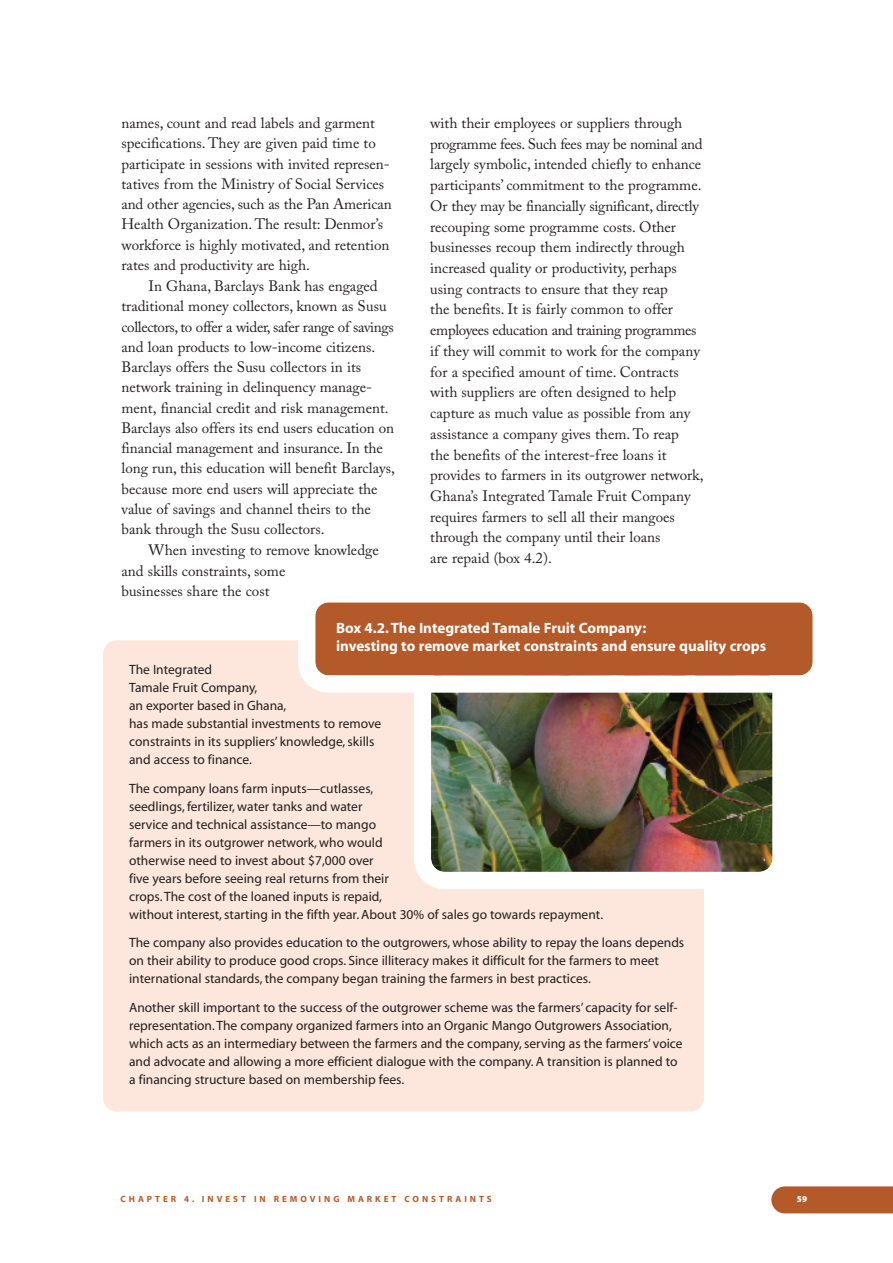
<style>
.page{position:relative;width:893px;height:1263px;background:#fff}
.page>*{position:absolute;margin:0;border:0;box-sizing:border-box;transform-origin:0 0}
.t1{font:15px/20.2px "Adobe Caslon Pro";color:#231f20}
.t2{font:700 15px/18px "Myriad";color:#fff}
.t3{font:13.5px/18px "Myriad MM 406 600";color:#231f20}
.t4{font:700 9px "Myriad";letter-spacing:.335em;color:#b45929}
.t5{font:9px "Myriad MM 830 600";color:#fff}
</style>
<div class="page">
<div style="left:771px;top:1186px;width:122px;height:27px;background:#b45929"></div>
<div style="left:103px;top:640px;width:601px;height:471px;background:#fde7dc;border-radius:14px"></div>
<img style="left:414px;top:693px;width:359px;height:196px">
<svg style="left:298px;top:602px;width:515px;height:91px;background:#c47e59"></svg>
<p class="t1" style="left:121px;top:114px;width:272px">names, count and read labels and garment specifications. They are given paid time to participate in sessions with invited represen&shy;tatives from the Ministry of Social Services and other agencies, such as the Pan American Health Organization. The result: Denmor’s workforce is highly motivated, and retention rates and productivity are high.</p>
<p class="t1" style="left:121px;top:278px;width:275px;text-indent:27px">In Ghana, Barclays Bank has engaged traditional money collectors, known as Susu collectors, to offer a wider, safer range of savings and loan products to low-income citizens.<br>Barclays offers the Susu collectors in its network training in delinquency manage&shy;ment, financial credit and risk management.<br>Barclays also offers its end users education on financial management and insurance. In the long run, this education will benefit Barclays, because more end users will appreciate the value of savings and channel theirs to the bank through the Susu collectors.</p>
<p class="t1" style="left:121px;top:542px;width:259px;text-indent:27px">When investing to remove knowledge and skills constraints, some<br>businesses share the cost</p>
<p class="t1" style="left:430px;top:114px;width:275px;line-height:20.7px">with their employees or suppliers through programme fees. Such fees may be nominal and largely symbolic, intended chiefly to enhance participants’ commitment to the programme.<br>Or they may be financially significant, directly recouping some programme costs. Other businesses recoup them indirectly through increased quality or productivity, perhaps using contracts to ensure that they reap<br>the benefits. It is fairly common to offer employees education and training programmes if they will commit to work for the company for a specified amount of time. Contracts with suppliers are often designed to help capture as much value as possible from any assistance a company gives them. To reap<br>the benefits of the interest-free loans it provides to farmers in its outgrower network, Ghana’s Integrated Tamale Fruit Company requires farmers to sell all their mangoes through the company until their loans<br>are repaid (box 4.2).</p>
<p class="t2" style="left:336px;top:620px;width:432px">Box 4.2. The Integrated Tamale Fruit Company:<br>investing to remove market constraints and ensure quality crops</p>
<p class="t3" style="left:129px;top:661px;width:254px">The Integrated<br>Tamale Fruit Company,<br>an exporter based in Ghana,<br>has made substantial investments to remove constraints in its suppliers’ knowledge, skills and access to finance.</p>
<p class="t3" style="left:129px;top:780px;width:476px">The company loans farm inputs—cutlasses,<br>seedlings, fertilizer, water tanks and water<br>service and technical assistance—to mango<br>farmers in its outgrower network, who would<br>otherwise need to invest about $7,000 over<br>five years before seeing real returns from their<br>crops. The cost of the loaned inputs is repaid,<br>without interest, starting in the fifth year. About 30% of sales go towards repayment.</p>
<p class="t3" style="left:129px;top:935px;width:557px">The company also provides education to the outgrowers, whose ability to repay the loans depends on their ability to produce good crops. Since illiteracy makes it difficult for the farmers to meet international standards, the company began training the farmers in best practices.</p>
<p class="t3" style="left:129px;top:1000px;width:555px">Another skill important to the success of the outgrower scheme was the farmers’ capacity for self&shy;representation. The company organized farmers into an Organic Mango Outgrowers Association, which acts as an intermediary between the farmers and the company, serving as the farmers’ voice and advocate and allowing a more efficient dialogue with the company. A transition is planned to a financing structure based on membership fees.</p>
<p class="t4" style="left:120px;top:1196px;width:373px">CHAPTER 4. INVEST IN REMOVING MARKET CONSTRAINTS</p>
<p class="t5" style="left:797px;top:1196px;width:12px">59</p>
</div>
